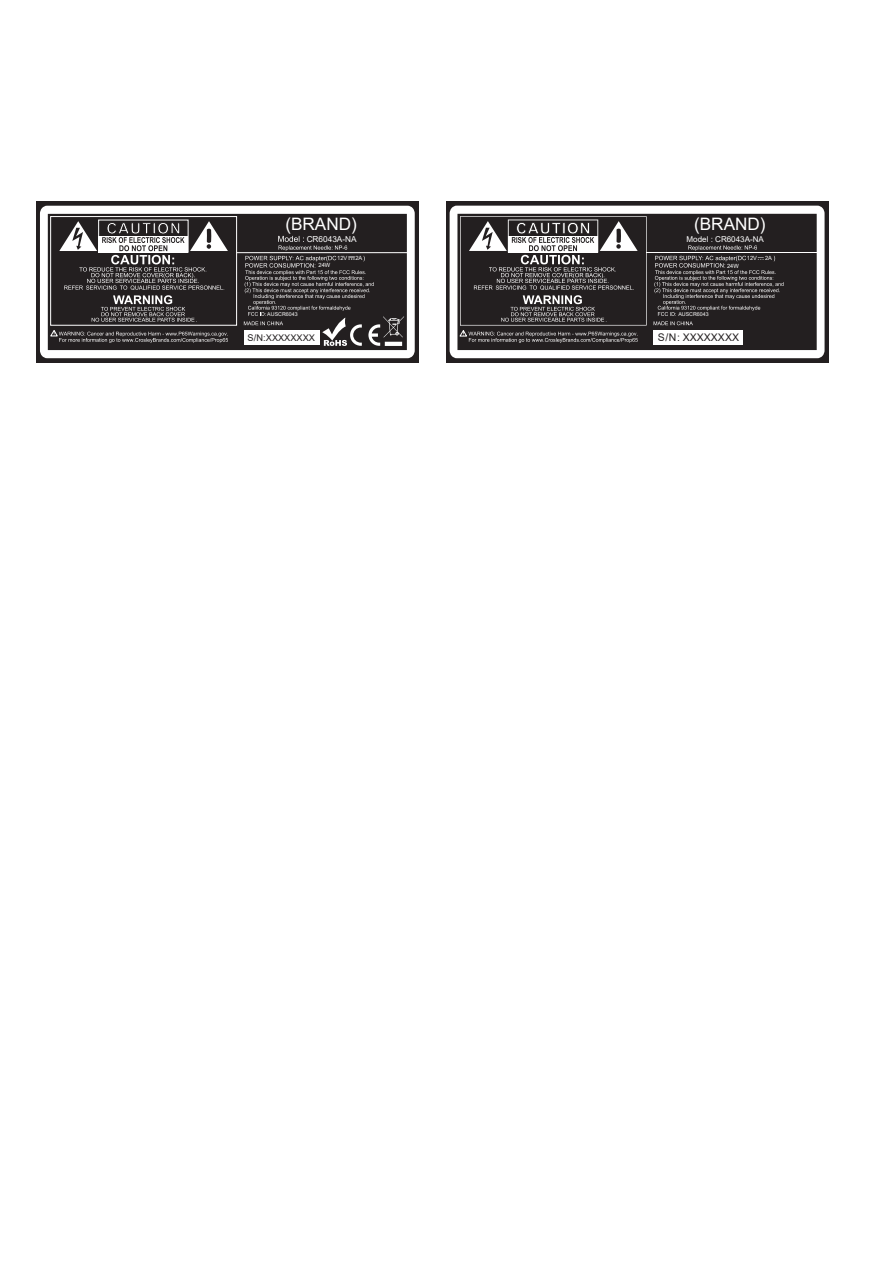
<style>
.page{position:relative;width:893px;height:1263px;background:#fff}
.page>*{position:absolute;margin:0;border:0;box-sizing:border-box;transform-origin:0 0}
.t1{font:17.1px "Arial";color:#fff}
.t2{font:10.5px "Arial";color:#231f20}
.t3{font:9.3px "Arial";color:#231f20}
.t4{font:8.25px "Arial";color:#fff}
.t5{font:8.1px "Arial";color:#fff}
.t6{font:5.7px "Arial";color:#fff}
.t7{font:5.25px "Arial";color:#fff}
</style>
<div class="page">
<svg style="left:446px;top:202px;width:383px;height:161px;background:#322e2f"></svg>
<svg style="left:450px;top:206px;width:374px;height:152px;fill:#231f20"></svg>
<hr style="left:646px;top:252px;width:177px;height:1px;background:#fff">
<div style="left:654px;top:330px;width:89px;height:15px;background:#fff"></div>
<svg style="left:654px;top:245px;width:129px;height:80px;background:#3e3a3b"></svg>
<svg style="left:459px;top:216px;width:188px;height:127px;background:#4f4b4c"></svg>
<svg style="left:36px;top:202px;width:383px;height:161px;background:#2b2828"></svg>
<svg style="left:40px;top:206px;width:375px;height:152px;fill:#231f20"></svg>
<hr style="left:237px;top:252px;width:177px;height:1px;background:#fff">
<div style="left:98px;top:220px;width:91px;height:33px;background:#9a9898"></div>
<svg style="left:59px;top:221px;width:169px;height:101px;background:#545152"></svg>
<div style="left:50px;top:216px;width:187px;height:110px;border:1px solid #fff"></div>
<svg style="left:50px;top:330px;width:178px;height:13px;background:#484445"></svg>
<svg style="left:244px;top:236px;width:160px;height:110px;background:#4b4748"></svg>
<h1 class="t1" style="left:285px;top:212px;width:73px">(BRAND)</h1>
<h1 class="t1" style="left:694px;top:212px;width:73px">(BRAND)</h1>
<h3 class="t4" style="left:307px;top:233px;width:51px">CR6043A-NA</h3>
<p class="t6" style="left:337px;top:254px;width:12px">12V</p>
<p class="t6" style="left:355px;top:254px;width:9px">2A</p>
<p class="t7" style="left:267px;top:310px;width:32px">AUSCR6043</p>
<p class="t6" style="left:318px;top:261px;width:13px">24W</p>
<h3 class="t3" style="left:248px;top:331px;width:69px">S/N:XXXXXXXX</h3>
<h3 class="t5" style="left:687px;top:233px;width:79px">Model : CR6043A-NA</h3>
<p class="t6" style="left:747px;top:254px;width:12px">12V</p>
<p class="t6" style="left:765px;top:254px;width:9px">2A</p>
<p class="t6" style="left:727px;top:262px;width:13px">24W</p>
<p class="t7" style="left:678px;top:310px;width:32px">AUSCR6043</p>
<h2 class="t2" style="left:658px;top:330px;width:83px">S/N: XXXXXXXX</h2>
</div>
